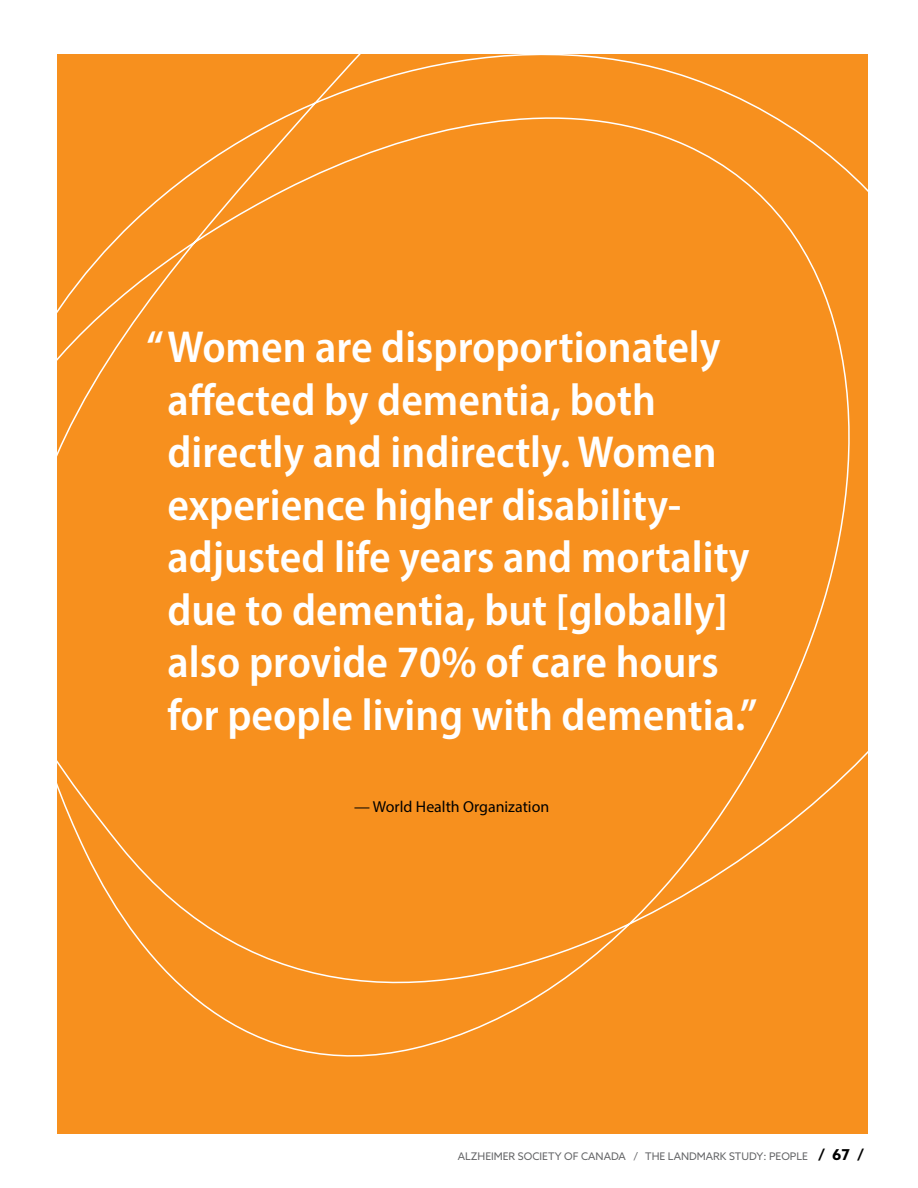
<style>
.page{position:relative;width:918px;height:1188px;background:#fff}
.page>*{position:absolute;margin:0;border:0;box-sizing:border-box;transform-origin:0 0}
.p_quote_large{font:600 semi-condensed 45px/52.5px "Myriad Pro";color:#fff}
.p_body{font:15.9px "Myriad Pro";color:#000}
.t1{font:10.5px "Azo Sans";color:#636466}
.s1{font-weight:700;font-size:15px;color:#000}
</style>
<div class="page">
<div style="left:57px;top:54px;width:811px;height:1080px;background:#f7901e"></div>
<p class="p_quote_large" style="left:168px;top:320px;width:592px;text-indent:-21px">“Women are disproportionately affected by dementia, both directly and indirectly. Women experience higher disability&shy;adjusted life years and mortality due to dementia, but [globally] also provide 70% of care hours for people living with dementia.”</p>
<p class="p_body" style="left:354px;top:797px;width:196px">— World Health Organization</p>
<p class="t1" style="left:458px;top:1149px;width:408px">ALZHEIMER SOCIETY OF CANADA / THE LANDMARK STUDY: PEOPLE <span class="s1">/ 67 /</span></p>
</div>
